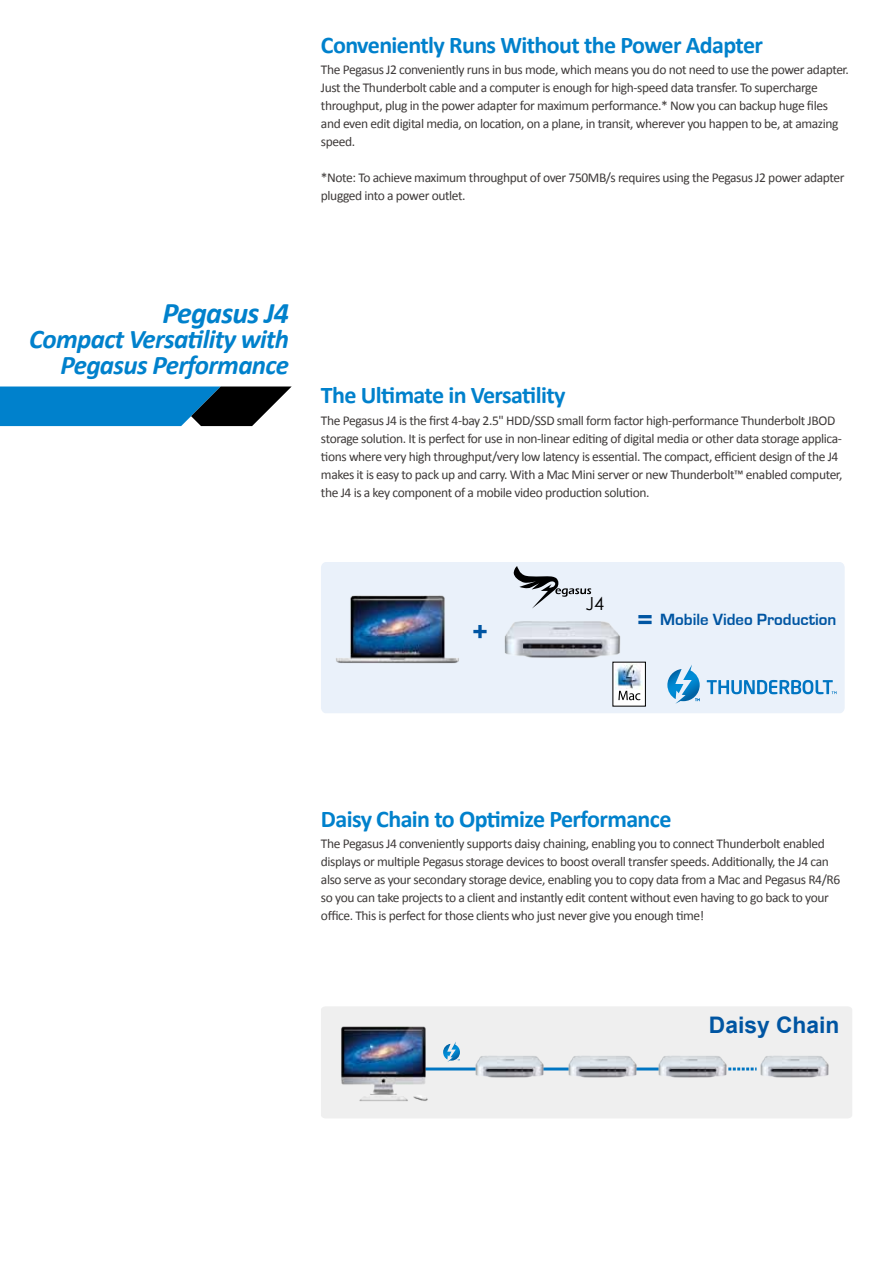
<style>
.page{position:relative;width:892px;height:1261px;background:#fff}
.page>*{position:absolute;margin:0;border:0;box-sizing:border-box;transform-origin:0 0}
.t1{font:italic 700 30px "Calibri";letter-spacing:-.025em;color:#0081cc}
.t2{font:italic 700 27px/25.5px "Calibri";letter-spacing:-.025em;color:#0081cc;text-align:right}
.t3{font:700 26.25px "Arial";color:#0055a2}
.t4{font:700 24px "Calibri";letter-spacing:-.025em;color:#0081cc}
.t5{font:700 22.8px "Arial";color:#0055a2}
.t6{font:18px "Century Gothic";color:#000}
.t7{font:700 16.8px "Eurostile";color:#0055a2}
.t8{font:13.5px/18px "Calibri";letter-spacing:-.03em;color:#3f3b3a}
.s1{font-family:"Arial";font-size:26.25px}
</style>
<div class="page">
<svg style="left:0;top:386px;width:291px;height:40px;background:#166ea1"></svg>
<div style="left:321px;top:562px;width:523px;height:151px;background:#eaf1fa"></div>
<img style="left:327px;top:584px;width:141px;height:92px">
<img style="left:497px;top:611px;width:128px;height:50px">
<svg style="left:513px;top:566px;width:78px;height:42px;background:#bec3cb"></svg>
<svg style="left:667px;top:664px;width:169px;height:39px;background:#b6d6ed"></svg>
<svg style="left:612px;top:662px;width:33px;height:44px"></svg>
<svg style="left:618px;top:690px;width:22px;height:10px"></svg>
<img style="left:615px;top:663px;width:27px;height:26px">
<div style="left:321px;top:1006px;width:531px;height:112px;background:#efefef"></div>
<svg style="left:443px;top:1041px;width:17px;height:20px"></svg>
<hr style="left:391px;top:1067px;width:282px;height:3px;background:#0075c2">
<svg style="left:729px;top:1067px;width:27px;height:3px"></svg>
<img style="left:327px;top:1020px;width:111px;height:86px">
<img style="left:471px;top:1049px;width:75px;height:30px">
<img style="left:564px;top:1049px;width:75px;height:30px">
<img style="left:654px;top:1049px;width:75px;height:30px">
<img style="left:756px;top:1049px;width:75px;height:30px">
<p class="t4" style="left:321px;top:29px;width:443px">Conveniently Runs Without the Power Adapter</p>
<p class="t8" style="left:321px;top:60px;width:529px">The Pegasus J2 conveniently runs in bus mode, which means you do not need to use the power adapter.<br>Just the Thunderbolt cable and a computer is enough for high-speed data transfer. To supercharge throughput, plug in the power adapter for maximum performance.* Now you can backup huge files and even edit digital media, on location, on a plane, in transit, wherever you happen to be, at amazing speed.</p>
<p class="t8" style="left:321px;top:168px;width:525px">*Note: To achieve maximum throughput of over 750MB/s requires using the Pegasus J2 power adapter plugged into a power outlet.</p>
<p class="t1" style="left:162px;top:294px;width:128px">Pegasus J4</p>
<p class="t2" style="left:29px;top:326px;width:261px">Compact Versatility with<br>Pegasus Performance</p>
<p class="t4" style="left:321px;top:380px;width:246px">The Ultimate in Versatility</p>
<p class="t8" style="left:321px;top:411px;width:523px">The Pegasus J4 is the first 4-bay 2.5" HDD/SSD small form factor high-performance Thunderbolt JBOD storage solution. It is perfect for use in non-linear editing of digital media or other data storage applica&shy;tions where very high throughput/very low latency is essential. The compact, efficient design of the J4 makes it is easy to pack up and carry. With a Mac Mini server or new Thunderbolt™ enabled computer, the J4 is a key component of a mobile video production solution.</p>
<p class="t3" style="left:472px;top:614px;width:17px">+</p>
<p class="t6" style="left:585px;top:592px;width:20px">J4</p>
<p class="t7" style="left:637px;top:610px;width:200px"><span class="s1">=</span> Mobile Video Production</p>
<p class="t4" style="left:321px;top:803px;width:352px">Daisy Chain to Optimize Performance</p>
<p class="t8" style="left:321px;top:834px;width:520px">The Pegasus J4 conveniently supports daisy chaining, enabling you to connect Thunderbolt enabled displays or multiple Pegasus storage devices to boost overall transfer speeds. Additionally, the J4 can also serve as your secondary storage device, enabling you to copy data from a Mac and Pegasus R4/R6 so you can take projects to a client and instantly edit content without even having to go back to your office. This is perfect for those clients who just never give you enough time!</p>
<p class="t5" style="left:708px;top:1009px;width:132px">Daisy Chain</p>
</div>
